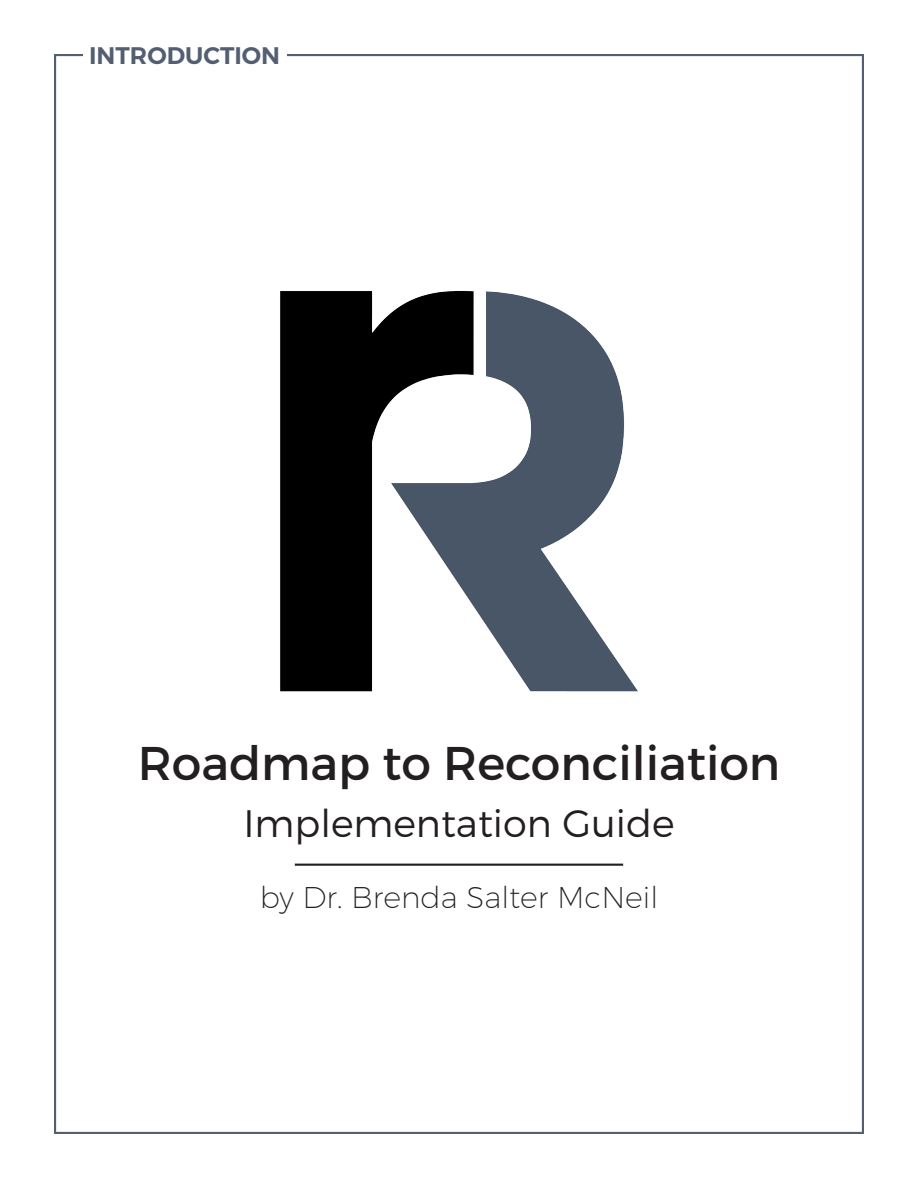
<style>
.page{position:relative;width:918px;height:1188px;background:#fff}
.page>*{position:absolute;margin:0;border:0;box-sizing:border-box;transform-origin:0 0}
.t1{font:47.25px "Montserrat";color:#231f20}
.t2{font:300 38.25px "Montserrat";color:#231f20}
.t3{font:200 30px "Montserrat";color:#231f20}
.t4{font:600 24px "Montserrat";color:#535f71}
</style>
<div class="page">
<hr style="left:295px;top:864px;width:328px;height:2px;background:#231f20">
<img style="left:280px;top:291px;width:358px;height:401px">
<p class="t4" style="left:89px;top:41px;width:193px">INTRODUCTION</p>
<p class="t1" style="left:138px;top:734px;width:644px">Roadmap to Reconciliation</p>
<p class="t2" style="left:243px;top:800px;width:433px">Implementation Guide</p>
<p class="t3" style="left:260px;top:879px;width:400px">by Dr. Brenda Salter McNeil</p>
</div>
